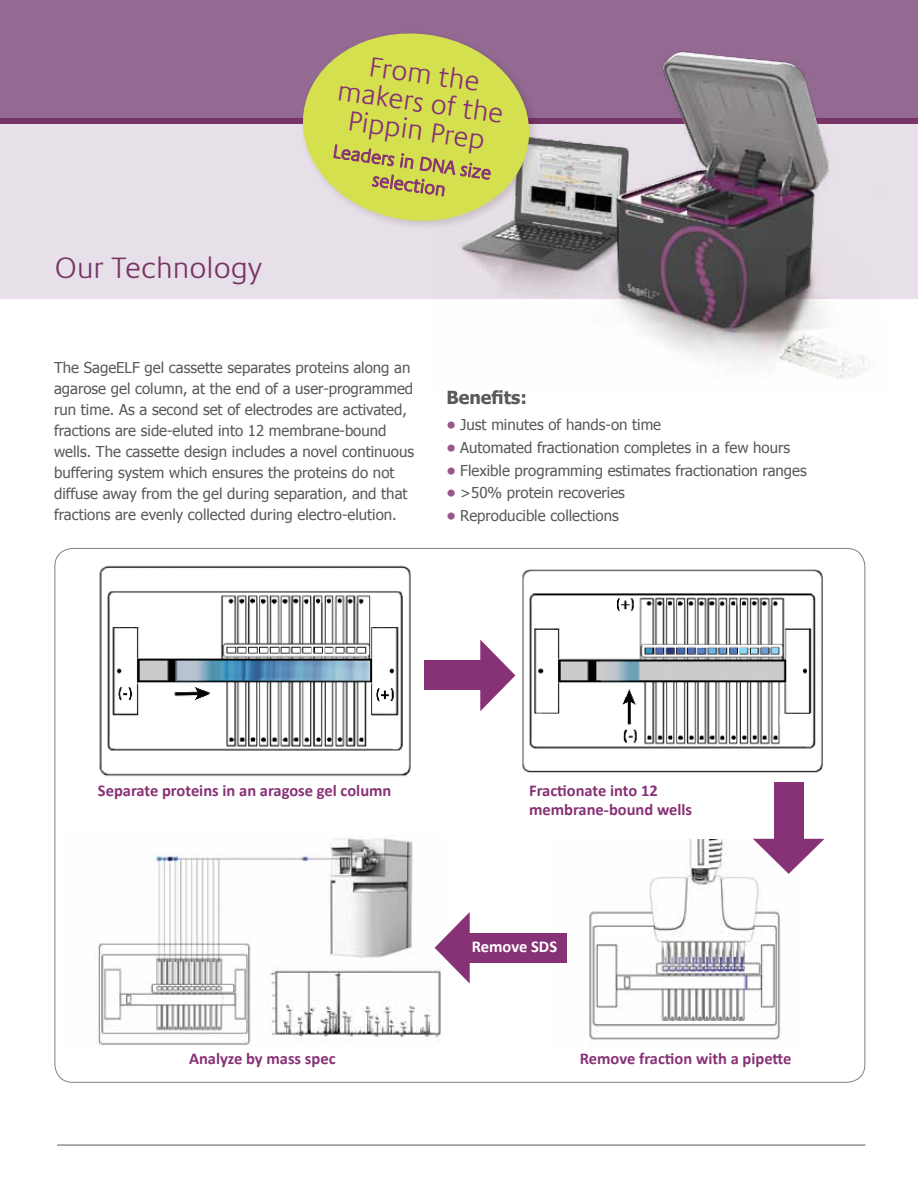
<style>
.page{position:relative;width:918px;height:1188px;background:#fff}
.page>*{position:absolute;margin:0;border:0;box-sizing:border-box;transform-origin:0 0}
.t1{font:300 30px "Praxis LT Pro";color:#773466}
.t2{font:300 28.35px/28.3px "Praxis LT Pro";color:#873276;text-align:center}
.t3{font:300 18.9px/22.6px "Praxis LT Pro";color:#873276;text-align:center}
.t4{font:700 18px "Tahoma";color:#58595b}
.t5{font:700 16.5px/19.8px "Calibri";color:#873276}
.t6{font:700 16.5px "Calibri";color:#fff}
.t7{font:15px/21px "Tahoma";color:#58595b}
.s1{font-weight:700;color:#985788}
</style>
<div class="page">
<div style="left:0;top:0;width:918px;height:299px;background:#e8e0e8"></div>
<div style="left:0;top:0;width:918px;height:118px;background:#946a92"></div>
<hr style="left:57px;top:1145px;width:808px;height:1px;background:#58595b">
<img style="left:495px;top:548px;width:369px;height:238px">
<img style="left:72px;top:548px;width:367px;height:229px">
<img style="left:97px;top:835px;width:344px;height:211px">
<img style="left:549px;top:839px;width:232px;height:201px">
<div style="left:424px;top:661px;width:63px;height:29px;background:#873276"></div>
<svg style="left:480px;top:640px;width:35px;height:71px"></svg>
<div style="left:774px;top:782px;width:29px;height:63px;background:#873276"></div>
<svg style="left:753px;top:839px;width:71px;height:35px"></svg>
<div style="left:463px;top:933px;width:104px;height:29px;background:#873276"></div>
<svg style="left:435px;top:912px;width:35px;height:72px"></svg>
<div style="left:0;top:118px;width:918px;height:5px;background:#773466"></div>
<img style="left:462px;top:52px;width:402px;height:326px">
<div style="left:298px;top:29px;width:243px;height:203px;background:#000;opacity:.15"></div>
<svg style="left:297px;top:29px;width:239px;height:199px;fill:#d5e04e"></svg>
<svg style="left:333px;top:132px;width:158px;height:76px;background:#cdce55"></svg>
<h1 class="t1" style="left:55px;top:250px;width:208px">Our Technology</h1>
<h2 class="t2" style="left:344px;top:49px;width:169px;rotate:8deg">From the makers of the<br>Pippin Prep</h2>
<p class="t3" style="left:335px;top:140px;width:161px;rotate:8deg">Leaders in DNA size selection</p>
<p class="t7" style="left:54px;top:356px;width:362px">The SageELF gel cassette separates proteins along an agarose gel column, at the end of a user-programmed run time. As a second set of electrodes are activated, fractions are side-eluted into 12 membrane-bound wells. The cassette design includes a novel continuous buffering system which ensures the proteins do not diffuse away from the gel during separation, and that fractions are evenly collected during electro-elution.</p>
<p class="t4" style="left:446px;top:385px;width:82px">Benefits:</p>
<p class="t7" style="left:446px;top:413px;width:216px"><span class="s1">•</span> Just minutes of hands-on time</p>
<p class="t7" style="left:446px;top:436px;width:345px"><span class="s1">•</span> Automated fractionation completes in a few hours</p>
<p class="t7" style="left:446px;top:459px;width:362px"><span class="s1">•</span> Flexible programming estimates fractionation ranges</p>
<p class="t7" style="left:446px;top:482px;width:180px"><span class="s1">•</span> &gt;50% protein recoveries</p>
<p class="t7" style="left:446px;top:504px;width:174px"><span class="s1">•</span> Reproducible collections</p>
<p class="t5" style="left:98px;top:780px;width:295px">Separate proteins in an aragose gel column</p>
<p class="t5" style="left:529px;top:780px;width:165px">Fractionate into 12 membrane-bound wells</p>
<p class="t5" style="left:189px;top:1048px;width:148px">Analyze by mass spec</p>
<p class="t6" style="left:472px;top:937px;width:87px">Remove SDS</p>
<p class="t5" style="left:580px;top:1048px;width:213px">Remove fraction with a pipette</p>
</div>
